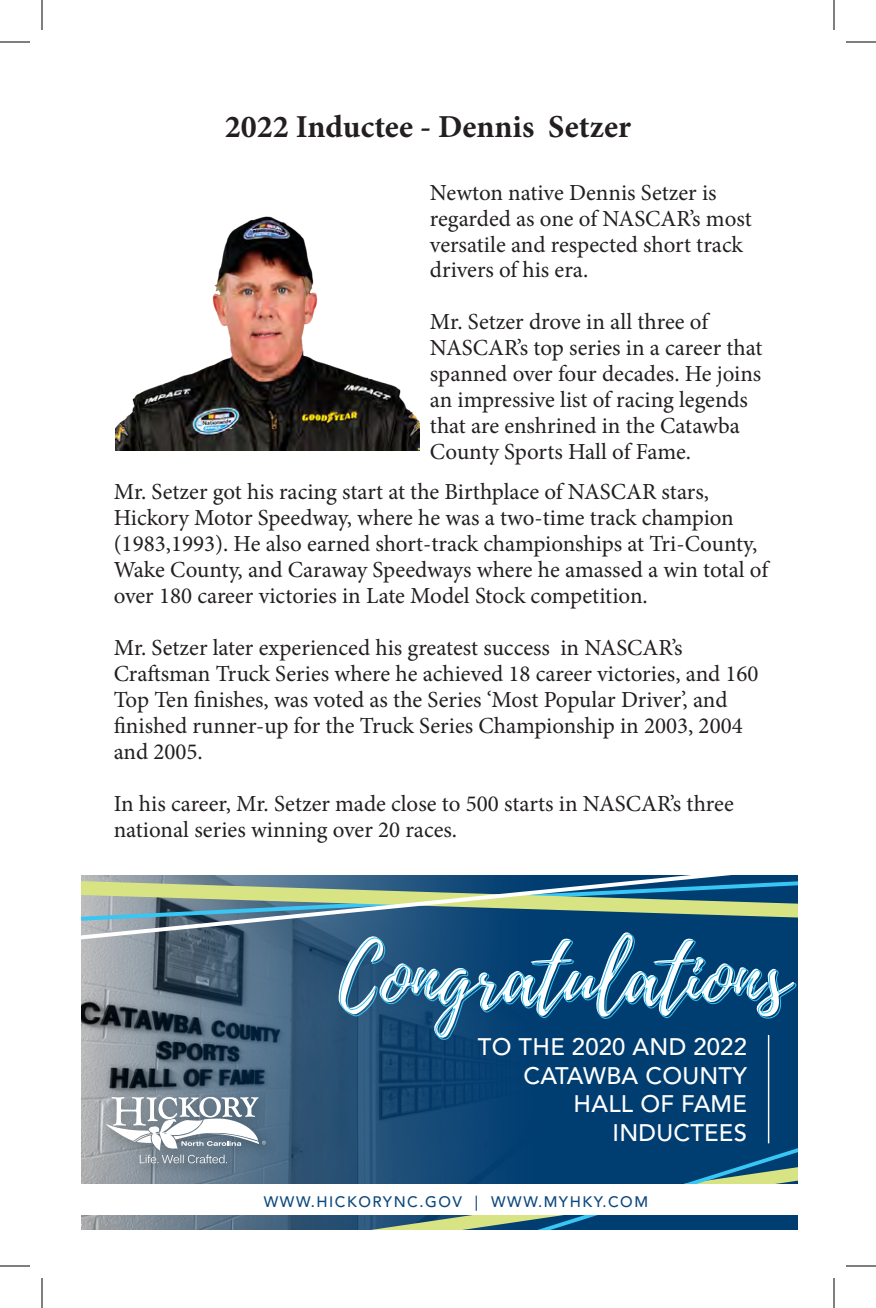
<style>
.page{position:relative;width:876px;height:1308px;background:#fff}
.page>*{position:absolute;margin:0;border:0;box-sizing:border-box;transform-origin:0 0}
.t1{font:700 32px "Minion Pro";color:#231f20}
.t2{font:500 23.8px/28.6px "Avenir LT Std";letter-spacing:.01em;color:#fff;text-align:right}
.t3{font:23px/26px "Minion Pro";color:#231f20}
.t4{font:500 15.2px "Avenir LT Std";letter-spacing:.1em;color:#0c487e}
</style>
<div class="page">
<img style="left:116px;top:216px;width:303px;height:235px">
<svg style="left:82px;top:1040px;width:461px;height:190px;background:#345a79"></svg>
<div style="left:543px;top:875px;width:255px;height:355px;background:#003d71"></div>
<img style="left:93px;top:1084px;width:191px;height:98px">
<svg style="left:106px;top:1097px;width:160px;height:66px"></svg>
<svg style="left:315px;top:1133px;width:483px;height:97px"></svg>
<div style="left:82px;top:1185px;width:716px;height:30px;background:#fff"></div>
<svg style="left:82px;top:875px;width:716px;height:165px"></svg>
<hr style="left:768px;top:1035px;width:1px;height:108px;background:#fff">
<hr style="left:0;top:42px;width:30px;height:1px;background:#000">
<hr style="left:846px;top:42px;width:30px;height:1px;background:#000">
<hr style="left:0;top:1266px;width:30px;height:1px;background:#000">
<hr style="left:846px;top:1266px;width:30px;height:1px;background:#000">
<hr style="left:42px;top:0;width:1px;height:30px;background:#000">
<hr style="left:42px;top:1278px;width:1px;height:30px;background:#000">
<hr style="left:834px;top:0;width:1px;height:30px;background:#000">
<hr style="left:834px;top:1278px;width:1px;height:30px;background:#000">
<p class="t1" style="left:225px;top:104px;width:408px">2022 Inductee - Dennis Setzer</p>
<p class="t3" style="left:430px;top:179px;width:323px">Newton native Dennis Setzer is regarded as one of NASCAR’s most versatile and respected short track drivers of his era.</p>
<p class="t3" style="left:430px;top:309px;width:334px">Mr. Setzer drove in all three of NASCAR’s top series in a career that spanned over four decades. He joins an impressive list of racing legends that are enshrined in the Catawba County Sports Hall of Fame.</p>
<p class="t3" style="left:114px;top:479px;width:656px">Mr. Setzer got his racing start at the Birthplace of NASCAR stars, Hickory Motor Speedway, where he was a two-time track champion (1983,1993). He also earned short-track championships at Tri-County, Wake County, and Caraway Speedways where he amassed a win total of over 180 career victories in Late Model Stock competition.</p>
<p class="t3" style="left:114px;top:635px;width:571px">Mr. Setzer later experienced his greatest success in NASCAR’s</p>
<p class="t3" style="left:114px;top:661px;width:646px">Craftsman Truck Series where he achieved 18 career victories, and 160<br>Top Ten finishes, was voted as the Series ‘Most Popular Driver’, and finished runner-up for the Truck Series Championship in 2003, 2004 and 2005.</p>
<p class="t3" style="left:114px;top:791px;width:622px">In his career, Mr. Setzer made close to 500 starts in NASCAR’s three national series winning over 20 races.</p>
<p class="t2" style="left:478px;top:1033px;width:271px">TO THE 2020 AND 2022<br>CATAWBA COUNTY<br>HALL OF FAME<br>INDUCTEES</p>
<p class="t4" style="left:264px;top:1193px;width:386px">WWW.HICKORYNC.GOV | WWW.MYHKY.COM</p>
</div>
